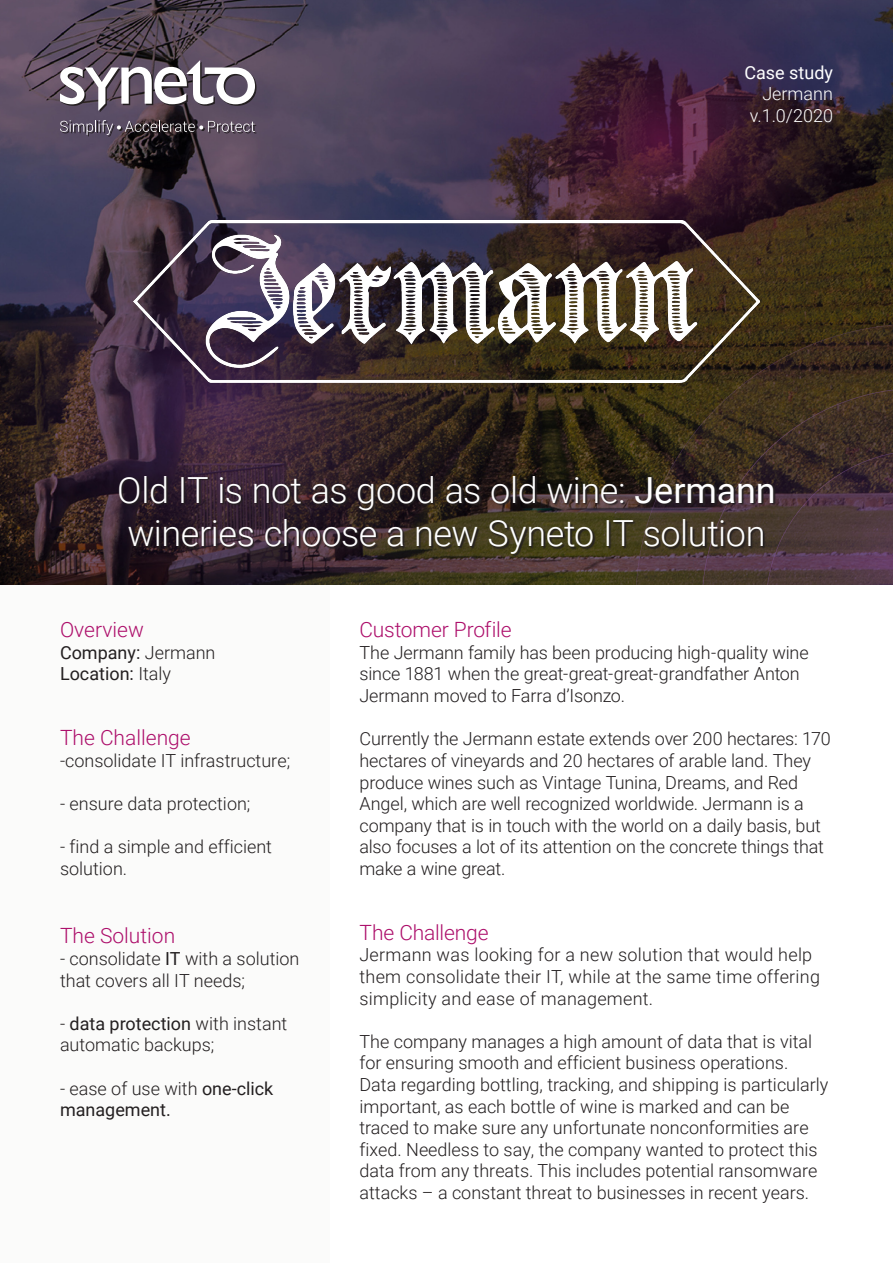
<style>
.page{position:relative;width:893px;height:1263px;background:#fff}
.page>*{position:absolute;margin:0;border:0;box-sizing:border-box;transform-origin:0 0}
.t1{font:300 36px "Roboto";letter-spacing:-.01em;color:#fff}
.t2{font:300 21px "Roboto";color:#ad0f6b}
.t3{font:300 18px/21.6px "Roboto";color:#231f20}
.t4{font:18px/21.6px "Roboto";color:#231f20}
.t5{font:300 18px "Roboto";color:#fff}
.t6{font:18px "Roboto";color:#fff}
.s1{font-weight:400}
.s2{font-weight:300}
</style>
<div class="page">
<div style="left:0;top:585px;width:329px;height:678px;background:#fbfbfa"></div>
<img style="left:0;top:0;width:893px;height:585px">
<svg style="left:60px;top:60px;width:196px;height:52px"></svg>
<svg style="left:60px;top:120px;width:197px;height:17px;background:#5d535e"></svg>
<svg style="left:120px;top:476px;width:656px;height:80px;background:#352925"></svg>
<img style="left:134px;top:221px;width:625px;height:162px">
<p class="t6" style="left:744px;top:60px;width:90px">Case study</p>
<p class="t5" style="left:762px;top:81px;width:72px">Jermann</p>
<p class="t5" style="left:750px;top:103px;width:85px">v.1.0/2020</p>
<p class="t1" style="left:117px;top:465px;width:660px">Old IT is not as good as old wine: <span class="s1">Jermann</span></p>
<p class="t1" style="left:127px;top:508px;width:640px">wineries choose a new Syneto IT solution</p>
<p class="t2" style="left:60px;top:615px;width:85px">Overview</p>
<p class="t4" style="left:60px;top:641px;width:157px">Company: <span class="s2">Jermann</span></p>
<p class="t4" style="left:60px;top:663px;width:113px">Location: <span class="s2">Italy</span></p>
<p class="t2" style="left:60px;top:723px;width:132px">The Challenge</p>
<p class="t3" style="left:60px;top:749px;width:232px">-consolidate IT infrastructure;</p>
<p class="t3" style="left:60px;top:792px;width:192px">- ensure data protection;</p>
<p class="t3" style="left:60px;top:835px;width:214px">- find a simple and efficient solution.</p>
<p class="t2" style="left:60px;top:921px;width:117px">The Solution</p>
<p class="t3" style="left:60px;top:947px;width:241px">- consolidate <span class="s1">IT</span> with a solution that covers all IT needs;</p>
<p class="t3" style="left:60px;top:1012px;width:229px">- <span class="s1">data protection</span> with instant automatic backups;</p>
<p class="t4" style="left:60px;top:1077px;width:215px"><span class="s2">- ease of use with</span> one-click management.</p>
<p class="t2" style="left:359px;top:615px;width:154px">Customer Profile</p>
<p class="t3" style="left:359px;top:641px;width:451px">The Jermann family has been producing high-quality wine since 1881 when the great-great-great-grandfather Anton<br>Jermann moved to Farra d’Isonzo.</p>
<p class="t3" style="left:359px;top:727px;width:473px">Currently the Jermann estate extends over 200 hectares: 170 hectares of vineyards and 20 hectares of arable land. They produce wines such as Vintage Tunina, Dreams, and Red Angel, which are well recognized worldwide. Jermann is a company that is in touch with the world on a daily basis, but also focuses a lot of its attention on the concrete things that make a wine great.</p>
<p class="t2" style="left:359px;top:917px;width:131px">The Challenge</p>
<p class="t3" style="left:359px;top:943px;width:462px">Jermann was looking for a new solution that would help them consolidate their IT, while at the same time offering simplicity and ease of management.</p>
<p class="t3" style="left:359px;top:1030px;width:470px">The company manages a high amount of data that is vital for ensuring smooth and efficient business operations.<br>Data regarding bottling, tracking, and shipping is particularly important, as each bottle of wine is marked and can be traced to make sure any unfortunate nonconformities are fixed. Needless to say, the company wanted to protect this data from any threats. This includes potential ransomware attacks – a constant threat to businesses in recent years.</p>
</div>
